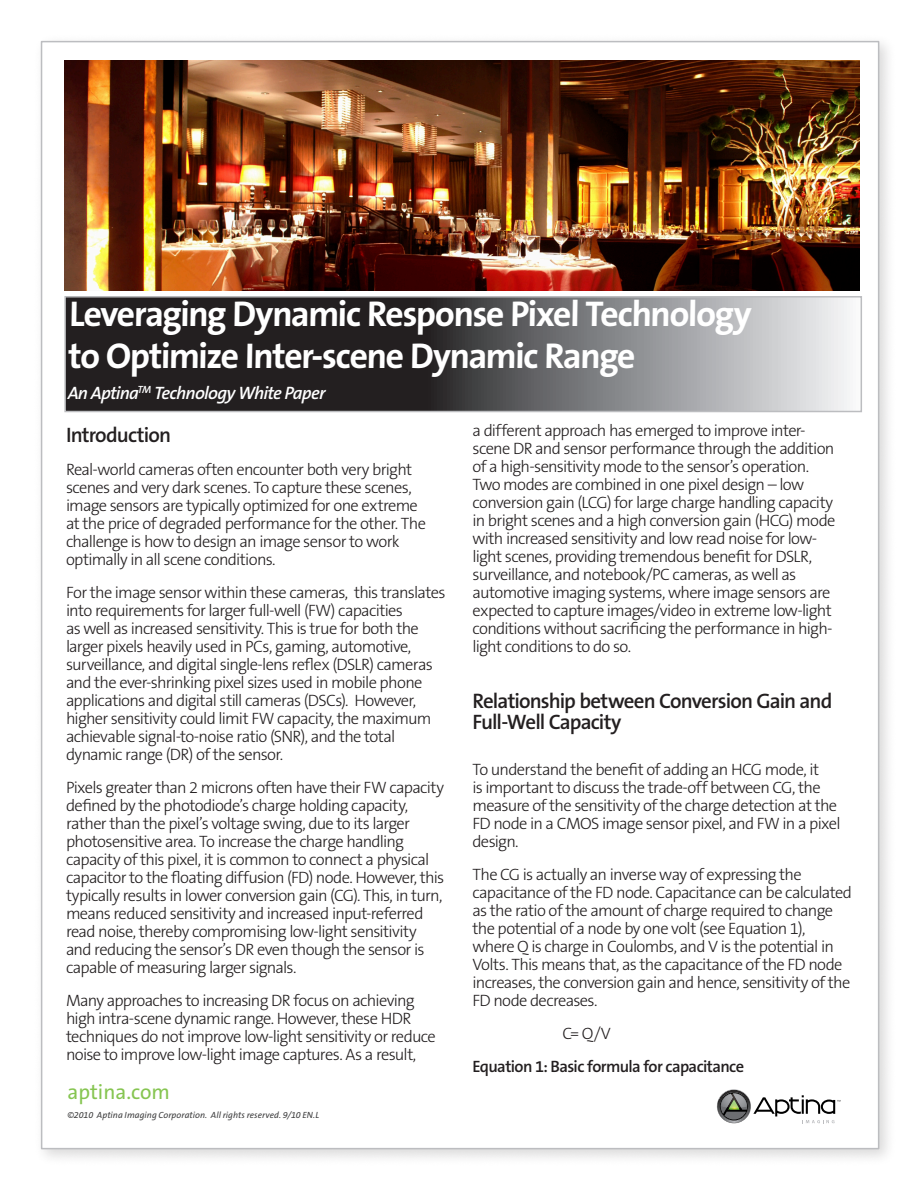
<style>
.page{position:relative;width:918px;height:1188px;background:#fff}
.page>*{position:absolute;margin:0;border:0;box-sizing:border-box;transform-origin:0 0}
.Body_Copy{font:700 36px "The Sans B7";color:#fff}
.t1{font:600 21px/21px "The Sans B6";letter-spacing:-.04em;color:#231f20}
.t2{font:21px "The Sans B5 Plain";color:#86c551}
.Body_Copy-2{font:italic 600 18px "The Sans B6";letter-spacing:-.04em;color:#fff}
.t3{font:300 16.5px/18px "The Sans B3";letter-spacing:-.045em;color:#231f20}
.t4{font:600 16.5px "The Sans B6";letter-spacing:-.035em;color:#231f20}
.t5{font:italic 9px "The Sans B5 Plain";letter-spacing:.005em;color:#3e3e3f}
</style>
<div class="page">
<div style="left:34px;top:34px;width:864px;height:1134px;background:#231f20;opacity:.17"></div>
<div style="left:42px;top:42px;width:837px;height:1107px;background:#fff"></div>
<svg style="left:67px;top:299px;width:783px;height:110px;background:#5d5b5d"></svg>
<div style="left:64px;top:296px;width:798px;height:116px;border:2px solid #bcbdc0"></div>
<img style="left:730px;top:1089px;width:8px;height:35px">
<svg style="left:717px;top:1090px;width:123px;height:33px"></svg>
<img style="left:64px;top:61px;width:795px;height:230px">
<p class="Body_Copy" style="left:69px;top:294px;width:684px">Leveraging Dynamic Response Pixel Technology</p>
<p class="Body_Copy" style="left:68px;top:336px;width:569px">to Optimize Inter-scene Dynamic Range</p>
<p class="Body_Copy-2" style="left:68px;top:384px;width:259px">An Aptina<sup>TM</sup> Technology White Paper</p>
<p class="t1" style="left:66px;top:425px;width:107px">Introduction</p>
<p class="t3" style="left:66px;top:461px;width:361px">Real-world cameras often encounter both very bright scenes and very dark scenes. To capture these scenes, image sensors are typically optimized for one extreme at the price of degraded performance for the other. The challenge is how to design an image sensor to work optimally in all scene conditions.</p>
<p class="t3" style="left:66px;top:584px;width:381px">For the image sensor within these cameras, this translates into requirements for larger full-well (FW) capacities<br>as well as increased sensitivity. This is true for both the larger pixels heavily used in PCs, gaming, automotive, surveillance, and digital single-lens reflex (DSLR) cameras and the ever-shrinking pixel sizes used in mobile phone applications and digital still cameras (DSCs). However, higher sensitivity could limit FW capacity, the maximum achievable signal-to-noise ratio (SNR), and the total dynamic range (DR) of the sensor.</p>
<p class="t3" style="left:66px;top:779px;width:380px">Pixels greater than 2 microns often have their FW capacity defined by the photodiode’s charge holding capacity, rather than the pixel’s voltage swing, due to its larger photosensitive area. To increase the charge handling capacity of this pixel, it is common to connect a physical capacitor to the floating diffusion (FD) node. However, this typically results in lower conversion gain (CG). This, in turn, means reduced sensitivity and increased input-referred read noise, thereby compromising low-light sensitivity and reducing the sensor’s DR even though the sensor is capable of measuring larger signals.</p>
<p class="t3" style="left:66px;top:992px;width:371px">Many approaches to increasing DR focus on achieving high intra-scene dynamic range. However, these HDR techniques do not improve low-light sensitivity or reduce noise to improve low-light image captures. As a result,</p>
<p class="t2" style="left:68px;top:1081px;width:104px">aptina.com</p>
<p class="t5" style="left:68px;top:1111px;width:253px">©2010 Aptina Imaging Corporation. All rights reserved. 9/10 EN.L</p>
<p class="t3" style="left:472px;top:422px;width:364px">a different approach has emerged to improve inter&shy;scene DR and sensor performance through the addition of a high-sensitivity mode to the sensor’s operation.<br>Two modes are combined in one pixel design – low conversion gain (LCG) for large charge handling capacity in bright scenes and a high conversion gain (HCG) mode with increased sensitivity and low read noise for low&shy;light scenes, providing tremendous benefit for DSLR, surveillance, and notebook/PC cameras, as well as automotive imaging systems, where image sensors are expected to capture images/video in extreme low-light conditions without sacrificing the performance in high&shy;light conditions to do so.</p>
<p class="t1" style="left:472px;top:691px;width:361px">Relationship between Conversion Gain and<br>Full-Well Capacity</p>
<p class="t3" style="left:472px;top:761px;width:370px">To understand the benefit of adding an HCG mode, it<br>is important to discuss the trade-off between CG, the measure of the sensitivity of the charge detection at the FD node in a CMOS image sensor pixel, and FW in a pixel design.</p>
<p class="t3" style="left:472px;top:866px;width:381px">The CG is actually an inverse way of expressing the capacitance of the FD node. Capacitance can be calculated as the ratio of the amount of charge required to change the potential of a node by one volt (see Equation 1),<br>where Q is charge in Coulombs, and V is the potential in Volts. This means that, as the capacitance of the FD node increases, the conversion gain and hence, sensitivity of the FD node decreases.</p>
<p class="t3" style="left:562px;top:1025px;width:50px">C= Q/V</p>
<p class="t4" style="left:472px;top:1058px;width:273px">Equation 1: Basic formula for capacitance</p>
</div>
